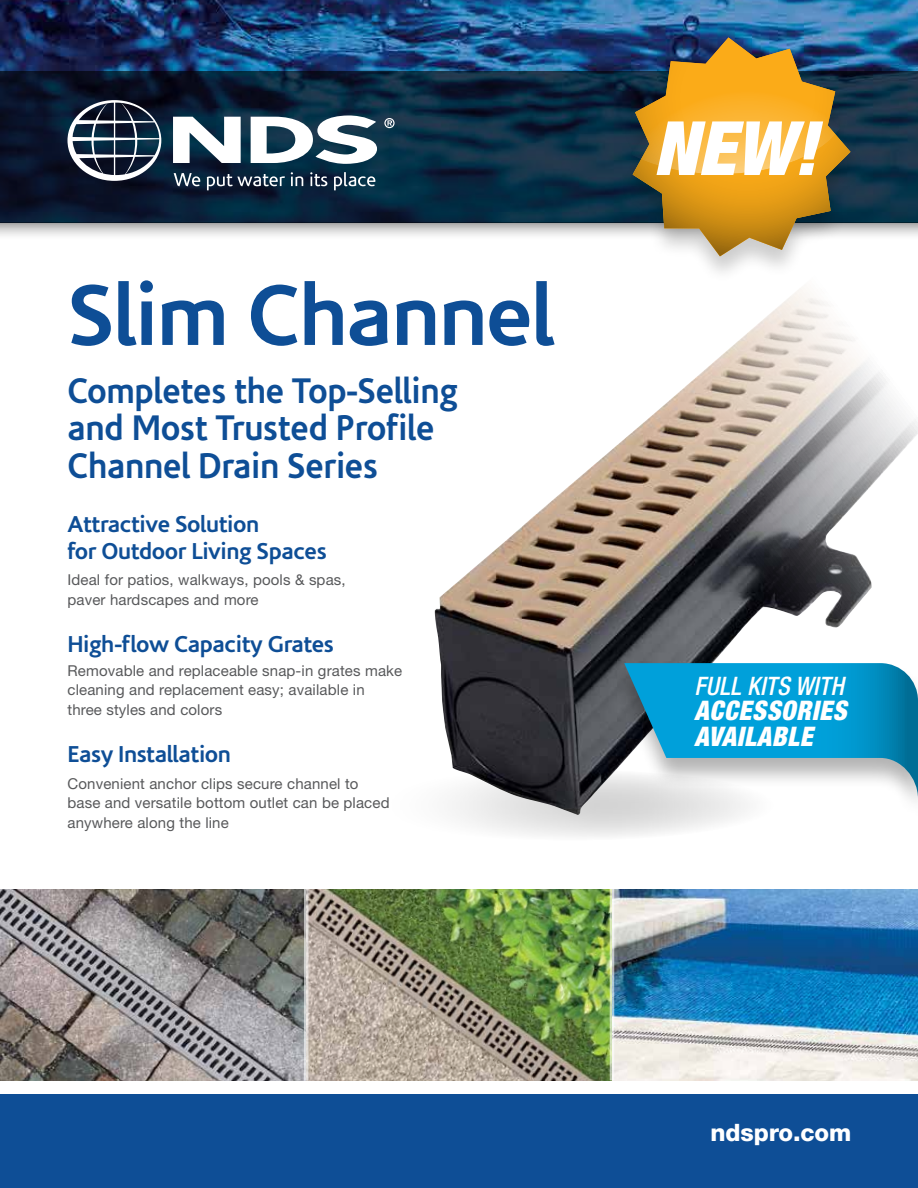
<style>
.page{position:relative;width:918px;height:1188px;background:#fff}
.page>*{position:absolute;margin:0;border:0;box-sizing:border-box;transform-origin:0 0}
.t1{font:700 87px "Corisande";letter-spacing:-.02em;color:#0e4e96}
.t2{font:italic 900 condensed 75px "Helvetica Neue LT";color:#fff}
.t3{font:700 36px/37.5px "Corisande";letter-spacing:-.01em;color:#0e4e96;scale:.95 1}
.t4{font:italic 900 condensed 27px/25.5px "Helvetica Neue LT";letter-spacing:.03em;color:#fff;scale:.95 1}
.t5{font:italic 500 condensed 25.5px "Helvetica Neue LT";letter-spacing:.01em;color:#fff;scale:.95 1}
.t6{font:800 24px "Helvetica Neue LT";letter-spacing:-.005em;color:#fff}
.t7{font:700 23.25px/27px "Corisande";letter-spacing:-.02em;color:#0e4e96}
.t8{font:15px/19.5px "Helvetica Neue LT";letter-spacing:.01em;color:#58595b}
</style>
<div class="page">
<img style="left:0;top:0;width:918px;height:71px">
<svg style="left:0;top:71px;width:918px;height:152px;background:#0a253b"></svg>
<div style="left:0;top:1095px;width:918px;height:93px;background:#0e4e96"></div>
<svg style="left:0;top:223px;width:435px;height:13px"></svg>
<img style="left:0;top:889px;width:304px;height:191px">
<img style="left:308px;top:889px;width:302px;height:191px">
<img style="left:614px;top:889px;width:304px;height:191px">
<svg style="left:304px;top:889px;width:4px;height:192px"></svg>
<svg style="left:610px;top:889px;width:4px;height:191px"></svg>
<img style="left:435px;top:223px;width:483px;height:551px">
<svg style="left:364px;top:769px;width:412px;height:72px"></svg>
<svg style="left:173px;top:117px;width:68px;height:46px"></svg>
<svg style="left:251px;top:115px;width:126px;height:49px"></svg>
<svg style="left:384px;top:118px;width:11px;height:10px"></svg>
<svg style="left:68px;top:100px;width:93px;height:81px"></svg>
<svg style="left:174px;top:173px;width:26px;height:13px"></svg>
<svg style="left:207px;top:174px;width:78px;height:16px"></svg>
<svg style="left:291px;top:172px;width:12px;height:14px"></svg>
<svg style="left:310px;top:172px;width:17px;height:14px"></svg>
<svg style="left:334px;top:172px;width:41px;height:18px"></svg>
<div style="left:619px;top:39px;width:245px;height:246px;background:#000;opacity:.2"></div>
<svg style="left:633px;top:38px;width:217px;height:218px;background:#ba9954"></svg>
<svg style="left:633px;top:38px;width:215px;height:136px;background:#b78f3c"></svg>
<div style="left:610px;top:662px;width:308px;height:161px;background:#000;opacity:.3"></div>
<svg style="left:624px;top:663px;width:294px;height:136px;background:#4aacd0"></svg>
<h1 class="t1" style="left:68px;top:265px;width:489px">Slim Channel</h1>
<h3 class="t3" style="left:68px;top:372px;width:412px">Completes the Top-Selling and Most Trusted Profile<br>Channel Drain Series</h3>
<h3 class="t7" style="left:68px;top:510px;width:261px">Attractive Solution<br>for Outdoor Living Spaces</h3>
<p class="t8" style="left:68px;top:570px;width:280px">Ideal for patios, walkways, pools &amp; spas, paver hardscapes and more</p>
<h3 class="t7" style="left:68px;top:631px;width:268px">High-flow Capacity Grates</h3>
<p class="t8" style="left:68px;top:661px;width:336px">Removable and replaceable snap-in grates make cleaning and replacement easy; available in three styles and colors</p>
<h3 class="t7" style="left:68px;top:741px;width:165px">Easy Installation</h3>
<p class="t8" style="left:68px;top:773px;width:324px">Convenient anchor clips secure channel to base and versatile bottom outlet can be placed anywhere along the line</p>
<h2 class="t2" style="left:653px;top:102px;width:165px">NEW!</h2>
<h3 class="t5" style="left:694px;top:671px;width:159px">FULL KITS WITH</h3>
<h3 class="t4" style="left:694px;top:698px;width:162px">ACCESSORIES<br>AVAILABLE</h3>
<h3 class="t6" style="left:711px;top:1118px;width:142px">ndspro.com</h3>
</div>
